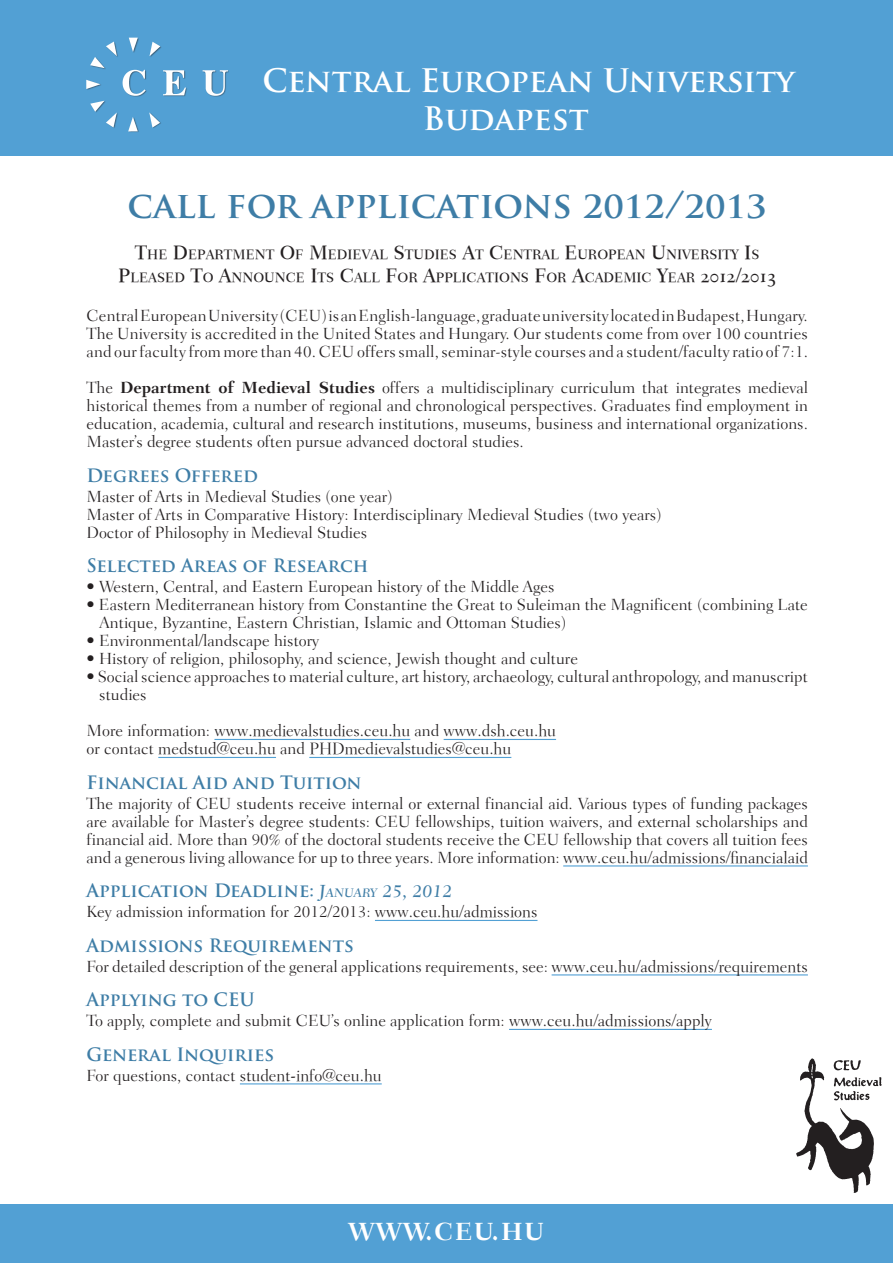
<style>
.page{position:relative;width:893px;height:1263px;background:#fff}
.page>*{position:absolute;margin:0;border:0;box-sizing:border-box;transform-origin:0 0}
.t1{font:700 36px "Trajan Pro";color:#3e7da6}
.t2{font:700 31.5px/37.8px "Trajan Pro";color:#fff}
.t3{font:700 25.5px "Fairfield LT Std";letter-spacing:.05em;color:#fff}
.t4{font:700 18px "Trajan Pro";color:#3e7da6}
.t5{font:700 18px "Trajan Pro";letter-spacing:-.02em;color:#3e7da6}
.t6{font:300 16.5px/18px "Fairfield LT Std";color:#231f20;text-align:justify}
.t7{font:300 16.5px/18px "Fairfield LT Std H45";color:#231f20}
.t8{font:13.65px/23.4px "Fairfield LHH Medium SC";color:#231f20;text-align:center}
.s1{font-size:19.5px}
.s2{font-weight:700}
.s3{font-family:"Fairfield LT Std"}
.s4{font-family:"Fairfield LT Std H45"}
.s5{font-family:"Fairfield LT Std Caption Med";font-weight:400}
.s6{font-family:"Fairfield LT Std Caption Med";font-weight:400;font-size:12.6px}
.s7{font-family:"Fairfield LHH Medium SC";font-weight:400}
</style>
<div class="page">
<div style="left:0;top:0;width:893px;height:156px;background:#52a0d4"></div>
<div style="left:0;top:1205px;width:893px;height:58px;background:#52a0d4"></div>
<img style="left:87px;top:37px;width:140px;height:94px">
<hr style="left:214px;top:739px;width:196px;height:1px;background:#52a0d4">
<hr style="left:444px;top:739px;width:112px;height:1px;background:#52a0d4">
<hr style="left:158px;top:757px;width:118px;height:1px;background:#52a0d4">
<hr style="left:309px;top:757px;width:202px;height:1px;background:#52a0d4">
<hr style="left:563px;top:865px;width:245px;height:1px;background:#52a0d4">
<hr style="left:375px;top:920px;width:162px;height:1px;background:#52a0d4">
<hr style="left:552px;top:974px;width:256px;height:1px;background:#52a0d4">
<hr style="left:509px;top:1029px;width:203px;height:1px;background:#52a0d4">
<hr style="left:240px;top:1083px;width:142px;height:1px;background:#52a0d4">
<img style="left:796px;top:1058px;width:86px;height:135px">
<h2 class="t2" style="left:423px;top:62px;width:373px;text-indent:-160px">Central European University<br>Budapest</h2>
<h1 class="t1" style="left:128px;top:183px;width:641px">call for applications 2012/2013</h1>
<p class="t8" style="left:118px;top:243px;width:659px"><span class="s1">T</span>HE <span class="s1">D</span>EPARTMENT <span class="s1">O</span>F <span class="s1">M</span> EDIEVAL <span class="s1">S</span>TUDIES <span class="s1">A</span>T <span class="s1">C</span>ENTRAL <span class="s1">E</span> UROPEAN <span class="s1">U</span>NIVERSITY <span class="s1">I</span> S<br><span class="s1">P</span>LEASED <span class="s1">T</span>O <span class="s1">A</span>NNOUNCE <span class="s1">I</span>TS <span class="s1">C</span>ALL <span class="s1">F</span>OR <span class="s1">A</span>PPLICATIONS <span class="s1">F</span>OR <span class="s1">A</span>CADEMIC <span class="s1">Y</span>EAR <span class="s1">2012/2013</span></p>
<p class="t6" style="left:87px;top:307px;width:723px">Central European University (CEU) is an English-language, graduate university located in Budapest, Hungary.<br>The University is accredited in the United States and Hungary. Our students come from over 100 countries and our faculty from more than 40. CEU offers small, seminar-style courses and a student/faculty ratio of 7:1.</p>
<p class="t6" style="left:87px;top:379px;width:723px">The <span class="s2">Department of Medieval Studies</span> offers a multidisciplinary curriculum that integrates medieval historical themes from a number of regional and chronological perspectives. Graduates find employment in education, academia, cultural and research institutions, museums, business and international organizations.<br>Master’s degree students often pursue advanced doctoral studies.</p>
<p class="t5" style="left:87px;top:464px;width:173px">Degrees Offered</p>
<p class="t6" style="left:87px;top:488px;width:577px;text-align:left">Master of Arts in Medieval Studies (one year)<br>Master of Arts in Comparative History: Interdisciplinary Medieval Studies (two years)<br>Doctor of Philosophy in Medieval Studies</p>
<p class="t4" style="left:87px;top:555px;width:283px">Selected Areas of Research</p>
<p class="t6" style="left:87px;top:578px;width:470px">• Western, Central, and Eastern European history of the Middle Ages</p>
<p class="t6" style="left:99px;top:596px;width:710px;text-indent:-13px">• Eastern Mediterranean history from Constantine the Great to Suleiman the Magnificent (combining Late<br>Antique, Byzantine, Eastern Christian, Islamic and Ottoman Studies)</p>
<p class="t6" style="left:87px;top:632px;width:234px">• Environmental/landscape history</p>
<p class="t6" style="left:87px;top:650px;width:493px">• History of religion, philosophy, and science, Jewish thought and culture</p>
<p class="t6" style="left:99px;top:668px;width:710px;text-indent:-13px">• Social science approaches to material culture, art history, archaeology, cultural anthropology, and manuscript studies</p>
<p class="t7" style="left:87px;top:722px;width:471px"><span class="s3">More information:</span> www.medievalstudies.ceu.hu <span class="s3">and</span> www.dsh.ceu.hu <span class="s3">or contact</span> medstud@ceu.hu <span class="s3">and</span> PHDmedievalstudies@ceu.hu</p>
<p class="t4" style="left:87px;top:771px;width:276px">Financial Aid and Tuition</p>
<p class="t6" style="left:87px;top:794px;width:723px">The majority of CEU students receive internal or external financial aid. Various types of funding packages are available for Master’s degree students: CEU fellowships, tuition waivers, and external scholarships and financial aid. More than 90% of the doctoral students receive the CEU fellowship that covers all tuition fees and a generous living allowance for up to three years. More information: <span class="s4">www.ceu.hu/admissions/financialaid</span></p>
<p class="t4" style="left:87px;top:879px;width:367px">Application Deadline: <span class="s5">J</span><span class="s6">ANUARY</span> <span class="s5">25, 2012</span></p>
<p class="t6" style="left:87px;top:903px;width:452px">Key admission information for 2012/2013: <span class="s4">www.ceu.hu/admissions</span></p>
<p class="t4" style="left:87px;top:934px;width:269px">Admissions Requirements</p>
<p class="t6" style="left:87px;top:957px;width:723px">For detailed description of the general applications requirements, see: <span class="s4">www.ceu.hu/admissions/requirements</span></p>
<p class="t4" style="left:87px;top:988px;width:170px">Applying to CEU</p>
<p class="t6" style="left:87px;top:1012px;width:627px">To apply, complete and submit CEU’s online application form: <span class="s4">www.ceu.hu/admissions/apply</span></p>
<p class="t4" style="left:87px;top:1043px;width:189px">General Inquiries</p>
<p class="t6" style="left:87px;top:1066px;width:297px">For questions, contact <span class="s4">student</span><span class="s7">-</span><span class="s4">info@ceu.hu</span></p>
<h3 class="t3" style="left:349px;top:1217px;width:197px">WWW.CEU.HU</h3>
</div>
